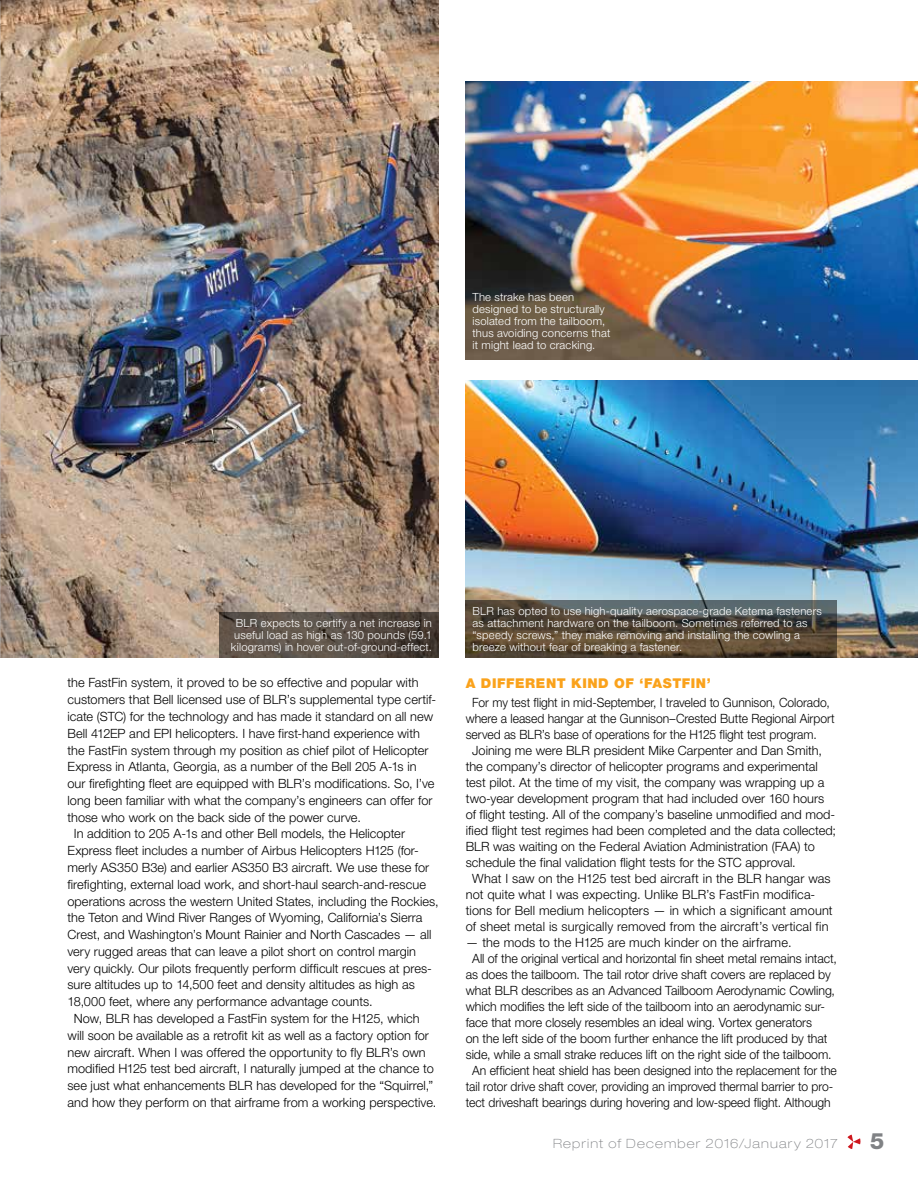
<style>
.page{position:relative;width:918px;height:1188px;background:#fff}
.page>*{position:absolute;margin:0;border:0;box-sizing:border-box;transform-origin:0 0}
.t1{font:800 22.5px "Helvetica Neue LT Std";color:#808285}
.t2{font:900 13.5px "Helvetica Neue LT Std";letter-spacing:.04em;color:#faa21b}
.t3{font:300 12.75px "Helvetica Neue LT Std";color:#000}
.t4{font:300 12.75px "Helvetica Neue LT Std";color:#000;scale:.95 1}
.t5{font:100 expanded 12.75px "Helvetica Neue LT Std";letter-spacing:.095em;color:#808285}
.t6{font:300 11.25px/12px "Helvetica Neue LT Std";letter-spacing:.015em;color:#fff}
</style>
<div class="page">
<svg style="left:847px;top:1135px;width:14px;height:14px"></svg>
<img style="left:1px;top:0;width:438px;height:658px">
<img style="left:466px;top:82px;width:452px;height:277px">
<img style="left:466px;top:380px;width:452px;height:278px">
<img style="left:0;top:0;width:1px;height:658px">
<svg style="left:219px;top:612px;width:220px;height:46px;background:#564b43"></svg>
<svg style="left:466px;top:600px;width:371px;height:58px;background:#544c3e"></svg>
<p class="t6" style="left:472px;top:291px;width:139px">The strake has been designed to be structurally isolated from the tailboom, thus avoiding concerns that it might lead to cracking.</p>
<p class="t6" style="left:231px;top:617px;width:203px;text-align:center">BLR expects to certify a net increase in useful load as high as 130 pounds (59.1 kilograms) in hover out-of-ground-effect.</p>
<p class="t6" style="left:472px;top:605px;width:351px">BLR has opted to use high-quality aerospace-grade Ketema fasteners as attachment hardware on the tailboom. Sometimes referred to as “speedy screws,” they make removing and installing the cowling a breeze without fear of breaking a fastener.</p>
<p class="t3" style="left:68px;top:675px;width:353px">the FastFin system, it proved to be so effective and popular with</p>
<p class="t3" style="left:68px;top:692px;width:370px">customers that Bell licensed use of BLR’s supplemental type certif-</p>
<p class="t3" style="left:68px;top:709px;width:367px">icate (STC) for the technology and has made it standard on all new</p>
<p class="t3" style="left:68px;top:725px;width:354px">Bell 412EP and EPI helicopters. I have first-hand experience with</p>
<p class="t3" style="left:68px;top:742px;width:362px">the FastFin system through my position as chief pilot of Helicopter</p>
<p class="t3" style="left:68px;top:759px;width:351px">Express in Atlanta, Georgia, as a number of the Bell 205 A-1s in</p>
<p class="t3" style="left:68px;top:776px;width:369px">our firefighting fleet are equipped with BLR’s modifications. So, I’ve</p>
<p class="t3" style="left:68px;top:793px;width:367px">long been familiar with what the company’s engineers can offer for</p>
<p class="t3" style="left:68px;top:809px;width:295px">those who work on the back side of the power curve.</p>
<p class="t3" style="left:74px;top:826px;width:333px">In addition to 205 A-1s and other Bell models, the Helicopter</p>
<p class="t3" style="left:68px;top:843px;width:353px">Express fleet includes a number of Airbus Helicopters H125 (for-</p>
<p class="t3" style="left:68px;top:860px;width:363px">merly AS350 B3e) and earlier AS350 B3 aircraft. We use these for</p>
<p class="t3" style="left:68px;top:876px;width:360px">firefighting, external load work, and short-haul search-and-rescue</p>
<p class="t3" style="left:68px;top:893px;width:373px">operations across the western United States, including the Rockies,</p>
<p class="t3" style="left:68px;top:910px;width:356px">the Teton and Wind River Ranges of Wyoming, California’s Sierra</p>
<p class="t3" style="left:68px;top:927px;width:366px">Crest, and Washington’s Mount Rainier and North Cascades — all</p>
<p class="t3" style="left:68px;top:944px;width:350px">very rugged areas that can leave a pilot short on control margin</p>
<p class="t3" style="left:68px;top:960px;width:366px">very quickly. Our pilots frequently perform difficult rescues at pres-</p>
<p class="t3" style="left:68px;top:977px;width:349px">sure altitudes up to 14,500 feet and density altitudes as high as</p>
<p class="t3" style="left:68px;top:994px;width:307px">18,000 feet, where any performance advantage counts.</p>
<p class="t3" style="left:74px;top:1011px;width:347px">Now, BLR has developed a FastFin system for the H125, which</p>
<p class="t3" style="left:68px;top:1027px;width:363px">will soon be available as a retrofit kit as well as a factory option for</p>
<p class="t3" style="left:68px;top:1044px;width:360px">new aircraft. When I was offered the opportunity to fly BLR’s own</p>
<p class="t3" style="left:68px;top:1061px;width:368px">modified H125 test bed aircraft, I naturally jumped at the chance to</p>
<p class="t3" style="left:68px;top:1078px;width:367px">see just what enhancements BLR has developed for the “Squirrel,”</p>
<p class="t3" style="left:68px;top:1095px;width:370px">and how they perform on that airframe from a working perspective.</p>
<p class="t2" style="left:466px;top:675px;width:246px">A DIFFERENT KIND OF ‘FASTFIN’</p>
<p class="t4" style="left:472px;top:694px;width:378px">For my test flight in mid-September, I traveled to Gunnison, Colorado,</p>
<p class="t4" style="left:466px;top:710px;width:390px">where a leased hangar at the Gunnison–Crested Butte Regional Airport</p>
<p class="t4" style="left:466px;top:726px;width:371px">served as BLR’s base of operations for the H125 flight test program.</p>
<p class="t3" style="left:472px;top:742px;width:351px">Joining me were BLR president Mike Carpenter and Dan Smith,</p>
<p class="t3" style="left:466px;top:758px;width:354px">the company’s director of helicopter programs and experimental</p>
<p class="t3" style="left:466px;top:774px;width:360px">test pilot. At the time of my visit, the company was wrapping up a</p>
<p class="t3" style="left:466px;top:790px;width:360px">two-year development program that had included over 160 hours</p>
<p class="t3" style="left:466px;top:806px;width:371px">of flight testing. All of the company’s baseline unmodified and mod-</p>
<p class="t3" style="left:466px;top:822px;width:372px">ified flight test regimes had been completed and the data collected;</p>
<p class="t3" style="left:466px;top:838px;width:351px">BLR was waiting on the Federal Aviation Administration (FAA) to</p>
<p class="t3" style="left:466px;top:854px;width:331px">schedule the final validation flight tests for the STC approval.</p>
<p class="t3" style="left:472px;top:870px;width:360px">What I saw on the H125 test bed aircraft in the BLR hangar was</p>
<p class="t3" style="left:466px;top:886px;width:351px">not quite what I was expecting. Unlike BLR’s FastFin modifica-</p>
<p class="t3" style="left:466px;top:903px;width:368px">tions for Bell medium helicopters — in which a significant amount</p>
<p class="t3" style="left:466px;top:919px;width:364px">of sheet metal is surgically removed from the aircraft’s vertical fin</p>
<p class="t3" style="left:466px;top:935px;width:327px">— the mods to the H125 are much kinder on the airframe.</p>
<p class="t3" style="left:472px;top:951px;width:366px">All of the original vertical and horizontal fin sheet metal remains intact,</p>
<p class="t3" style="left:466px;top:967px;width:367px">as does the tailboom. The tail rotor drive shaft covers are replaced by</p>
<p class="t3" style="left:466px;top:983px;width:371px">what BLR describes as an Advanced Tailboom Aerodynamic Cowling,</p>
<p class="t3" style="left:466px;top:999px;width:361px">which modifies the left side of the tailboom into an aerodynamic sur-</p>
<p class="t3" style="left:466px;top:1015px;width:348px">face that more closely resembles an ideal wing. Vortex generators</p>
<p class="t3" style="left:466px;top:1031px;width:363px">on the left side of the boom further enhance the lift produced by that</p>
<p class="t3" style="left:466px;top:1047px;width:367px">side, while a small strake reduces lift on the right side of the tailboom.</p>
<p class="t4" style="left:472px;top:1063px;width:385px">An efficient heat shield has been designed into the replacement for the</p>
<p class="t4" style="left:466px;top:1079px;width:388px">tail rotor drive shaft cover, providing an improved thermal barrier to pro-</p>
<p class="t4" style="left:466px;top:1095px;width:386px">tect driveshaft bearings during hovering and low-speed flight. Although</p>
<p class="t5" style="left:553px;top:1135px;width:286px">Reprint of December 2016/January 2017</p>
<h1 class="t1" style="left:870px;top:1128px;width:16px">5</h1>
</div>
